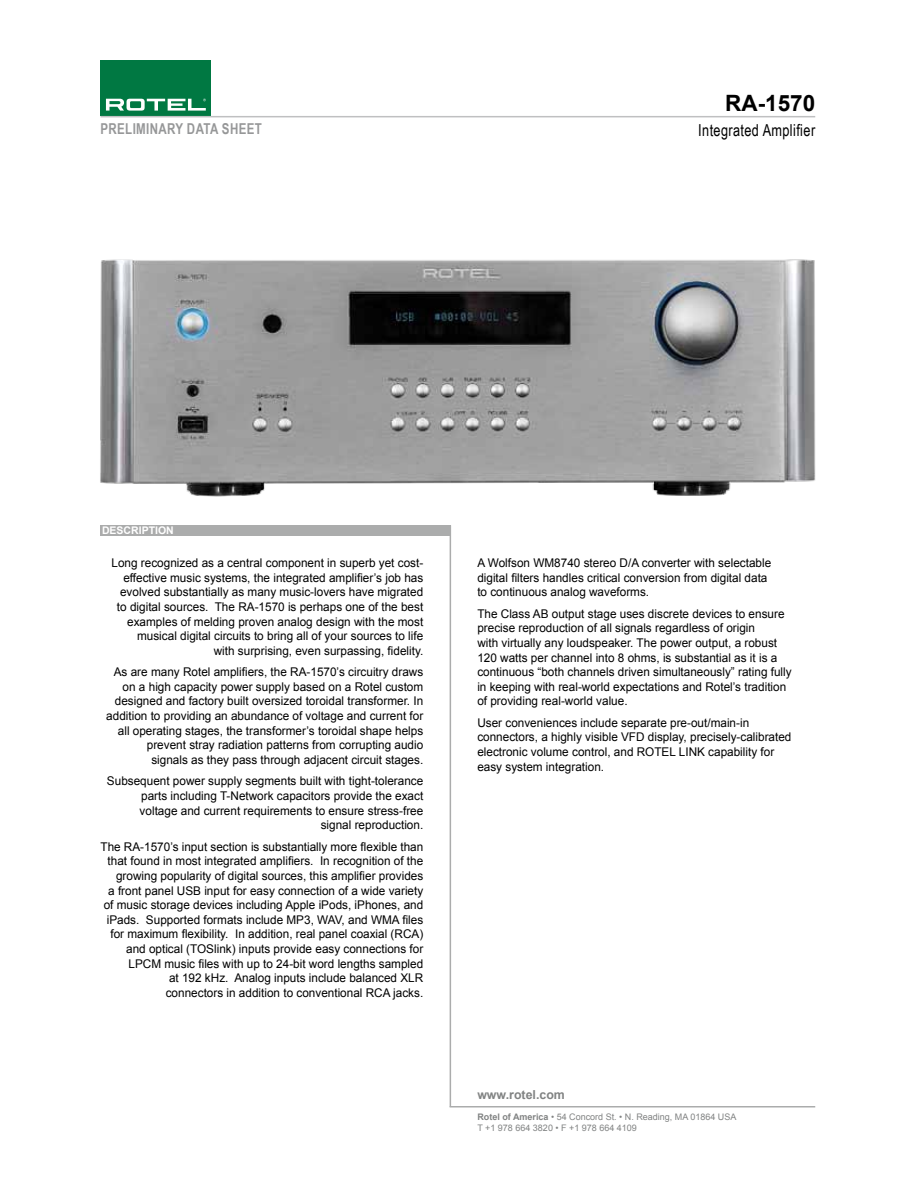
<style>
.page{position:relative;width:918px;height:1188px;background:#fff}
.page>*{position:absolute;margin:0;border:0;box-sizing:border-box;transform-origin:0 0}
.t1{font:700 22.5px "Arial";color:#000}
.t2{font:16.5px "Arial Narrow";letter-spacing:.025em;color:#000;scale:.94 1}
.t3{font:700 15px "Arial Narrow";letter-spacing:.025em;color:#969798;scale:.94 1}
.t4{font:700 12.3px "Arial";color:#818383}
.t5{font:12px/14.7px "Arial";color:#000;text-align:right}
.t6{font:700 10.5px "Arial";color:#fff}
.t7{font:9px/11.2px "Arial";color:#818383}
.s1{font-weight:700}
</style>
<div class="page">
<div style="left:101px;top:61px;width:110px;height:55px;background:#007842"></div>
<svg style="left:106px;top:99px;width:100px;height:12px"></svg>
<hr style="left:450px;top:525px;width:1px;height:582px;background:#abacac">
<div style="left:100px;top:525px;width:351px;height:10px;background:#abacac"></div>
<hr style="left:450px;top:1106px;width:365px;height:2px;background:#abacac">
<hr style="left:100px;top:116px;width:715px;height:1px;background:#bfc0c1">
<img style="left:100px;top:259px;width:716px;height:238px">
<h1 class="t1" style="left:725px;top:88px;width:92px">RA-1570</h1>
<p class="t3" style="left:100px;top:117px;width:173px">PRELIMINARY DATA SHEET</p>
<h2 class="t2" style="left:698px;top:118px;width:126px">Integrated Amplifier</h2>
<p class="t6" style="left:102px;top:524px;width:73px">DESCRIPTION</p>
<p class="t5" style="left:112px;top:556px;width:313px">Long recognized as a central component in superb yet cost&shy;effective music systems, the integrated amplifier’s job has evolved substantially as many music-lovers have migrated to digital sources. The RA-1570 is perhaps one of the best examples of melding proven analog design with the most musical digital circuits to bring all of your sources to life<br>with surprising, even surpassing, fidelity.</p>
<p class="t5" style="left:106px;top:665px;width:319px">As are many Rotel amplifiers, the RA-1570’s circuitry draws on a high capacity power supply based on a Rotel custom designed and factory built oversized toroidal transformer. In addition to providing an abundance of voltage and current for all operating stages, the transformer’s toroidal shape helps prevent stray radiation patterns from corrupting audio<br>signals as they pass through adjacent circuit stages.</p>
<p class="t5" style="left:107px;top:774px;width:318px">Subsequent power supply segments built with tight-tolerance parts including T-Network capacitors provide the exact voltage and current requirements to ensure stress-free signal reproduction.</p>
<p class="t5" style="left:100px;top:839px;width:324px">The RA-1570’s input section is substantially more flexible than that found in most integrated amplifiers. In recognition of the growing popularity of digital sources, this amplifier provides<br>a front panel USB input for easy connection of a wide variety of music storage devices including Apple iPods, iPhones, and iPads. Supported formats include MP3, WAV, and WMA files for maximum flexibility. In addition, real panel coaxial (RCA) and optical (TOSlink) inputs provide easy connections for LPCM music files with up to 24-bit word lengths sampled<br>at 192 kHz. Analog inputs include balanced XLR<br>connectors in addition to conventional RCA jacks.</p>
<p class="t5" style="left:477px;top:556px;width:295px;text-align:left">A Wolfson WM8740 stereo D/A converter with selectable digital filters handles critical conversion from digital data to continuous analog waveforms.</p>
<p class="t5" style="left:477px;top:606px;width:316px;text-align:left">The Class AB output stage uses discrete devices to ensure precise reproduction of all signals regardless of origin<br>with virtually any loudspeaker. The power output, a robust 120 watts per channel into 8 ohms, is substantial as it is a continuous “both channels driven simultaneously” rating fully in keeping with real-world expectations and Rotel’s tradition of providing real-world value.</p>
<p class="t5" style="left:477px;top:715px;width:316px;text-align:left">User conveniences include separate pre-out/main-in connectors, a highly visible VFD display, precisely-calibrated electronic volume control, and ROTEL LINK capability for easy system integration.</p>
<p class="t4" style="left:477px;top:1086px;width:89px">www.rotel.com</p>
<p class="t7" style="left:477px;top:1111px;width:261px"><span class="s1">Rotel of America</span> • 54 Concord St. • N. Reading, MA 01864 USA<br>T +1 978 664 3820 • F +1 978 664 4109</p>
</div>
